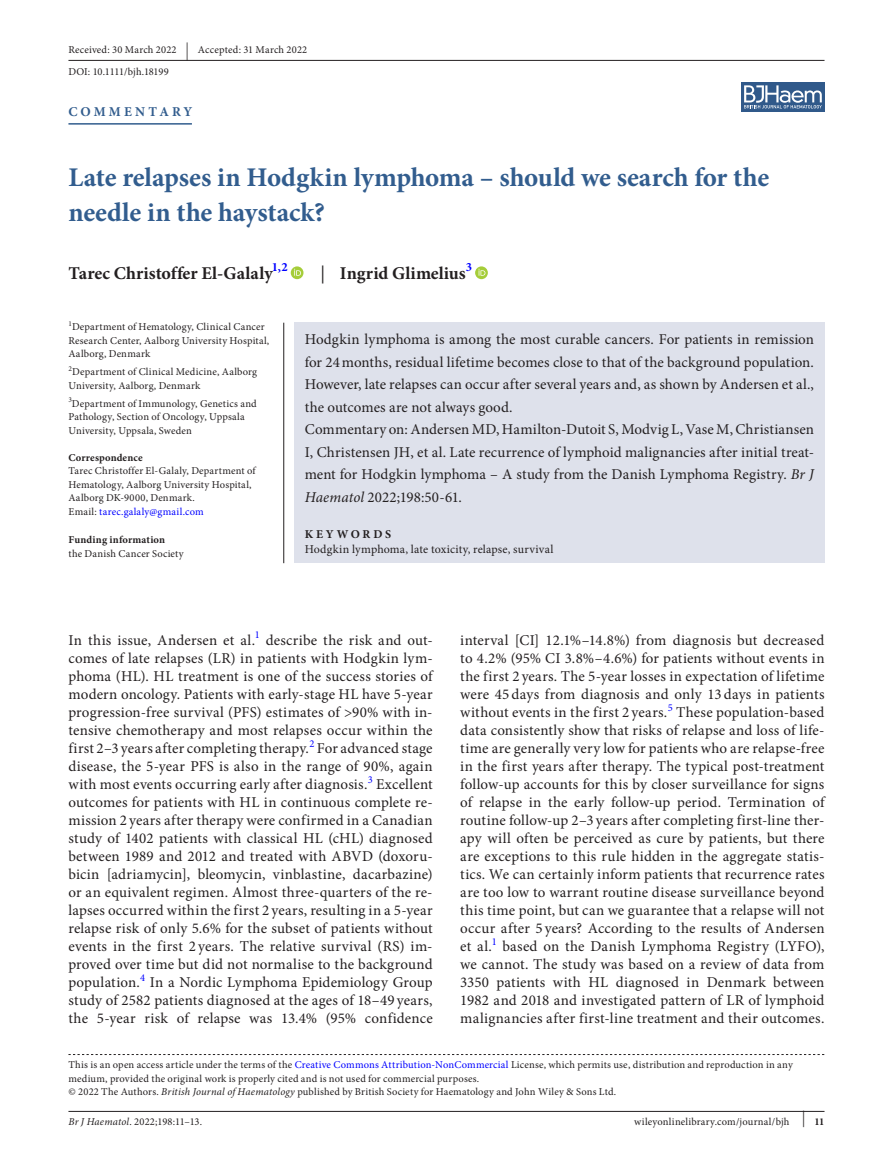
<style>
.page{position:relative;width:893px;height:1174px;background:#fff}
.page>*{position:absolute;margin:0;border:0;box-sizing:border-box;transform-origin:0 0}
.t1{font:700 27px/34.5px "Minion Pro";letter-spacing:-.005em;color:#325d8e}
.t2{font:700 18px "Minion Pro";color:#231f20}
.t3{font:15px/18px "Minion Pro";letter-spacing:.01em;color:#231f20;text-align:justify}
.t4{font:700 13.5px "Minion Pro";letter-spacing:.23em;color:#325d8e}
.t5{font:700 12.6px "Minion Pro";color:#00f}
.t6{font:12px "Minion Pro";letter-spacing:.01em;color:#231f20}
.t7{font:700 12px "Minion Pro";letter-spacing:.225em;color:#231f20}
.t8{font:10.5px/13.5px "Minion Pro";letter-spacing:.015em;color:#231f20}
.t9{font:700 10.5px "Minion Pro";letter-spacing:.01em;color:#231f20}
.t10{font:10.5px "Minion Pro";color:#00f}
.t11{font:7.35px "Minion Pro";color:#231f20}
.s1{font-size:18px}
.s2{font-weight:400}
.s3{color:#00f}
.s4{font-style:italic}
.s5{font-weight:700}
</style>
<div class="page">
<hr style="left:68px;top:1111px;width:756px;height:1px;background:#231f20">
<div style="left:741px;top:82px;width:83px;height:30px;background:#30598a"></div>
<svg style="left:744px;top:85px;width:78px;height:23px"></svg>
<hr style="left:68px;top:123px;width:124px;height:2px;background:#325d8e">
<div style="left:291px;top:266px;width:12px;height:13px;background:#a5cd39;border-radius:50%"></div>
<svg style="left:294px;top:269px;width:7px;height:7px"></svg>
<svg style="left:475px;top:266px;width:13px;height:13px"></svg>
<svg style="left:478px;top:269px;width:7px;height:7px"></svg>
<hr style="left:68px;top:60px;width:756px;height:1px;background:#231f20">
<svg style="left:68px;top:1054px;width:756px;height:1px"></svg>
<hr style="left:283px;top:323px;width:1px;height:240px;background:#231f20">
<div style="left:294px;top:323px;width:530px;height:240px;background:#dee1eb"></div>
<p class="t8" style="left:68px;top:39px;width:240px;line-height:21.9px">Received: 30 March 2022 <span class="s1">|</span> Accepted: 31 March 2022<br>DOI: 10.1111/bjh.18199</p>
<p class="t4" style="left:69px;top:102px;width:125px">COMMENTARY</p>
<h1 class="t1" style="left:68px;top:160px;width:702px">Late relapses in Hodgkin lymphoma – should we search for the needle in the haystack?</h1>
<p class="t2" style="left:68px;top:261px;width:206px">Tarec Christoffer El-Galaly</p>
<p class="t5" style="left:272px;top:258px;width:17px">1,2</p>
<p class="t2" style="left:320px;top:261px;width:147px"><span class="s2">|</span> Ingrid Glimelius</p>
<p class="t5" style="left:466px;top:258px;width:8px">3</p>
<p class="t11" style="left:68px;top:318px;width:5px">1</p>
<p class="t8" style="left:68px;top:320px;width:202px;text-indent:4px">Department of Hematology, Clinical Cancer<br>Research Center, Aalborg University Hospital,<br>Aalborg, Denmark</p>
<p class="t11" style="left:68px;top:363px;width:5px">2</p>
<p class="t8" style="left:68px;top:365px;width:190px;text-indent:4px">Department of Clinical Medicine, Aalborg<br>University, Aalborg, Denmark</p>
<p class="t8" style="left:68px;top:397px;width:190px"><sup>3</sup>Department of Immunology, Genetics and<br>Pathology, Section of Oncology, Uppsala<br>University, Uppsala, Sweden</p>
<p class="t9" style="left:68px;top:450px;width:76px">Correspondence</p>
<p class="t8" style="left:68px;top:464px;width:189px">Tarec Christoffer El-Galaly, Department of Hematology, Aalborg University Hospital, Aalborg DK-9000, Denmark.<br>Email: <span class="s3">tarec.galaly@gmail.com</span></p>
<p class="t9" style="left:68px;top:532px;width:98px">Funding information</p>
<p class="t8" style="left:68px;top:547px;width:117px">the Danish Cancer Society</p>
<p class="t3" style="left:305px;top:328px;width:511px;line-height:22.5px;text-align:left">Hodgkin lymphoma is among the most curable cancers. For patients in remission for 24months, residual lifetime becomes close to that of the background population.<br>However, late relapses can occur after several years and, as shown by Andersen et al., the outcomes are not always good.<br>Commentary on: Andersen MD, Hamilton-Dutoit S, Modvig L, Vase M, Christiansen I, Christensen JH, et al. Late recurrence of lymphoid malignancies after initial treat&shy;ment for Hodgkin lymphoma – A study from the Danish Lymphoma Registry. <span class="s4">Br J Haematol</span> 2022;198:50-61.</p>
<p class="t7" style="left:305px;top:525px;width:88px">KEYWORDS</p>
<p class="t6" style="left:305px;top:541px;width:250px">Hodgkin lymphoma, late toxicity, relapse, survival</p>
<p class="t3" style="left:68px;top:631px;width:188px">In this issue, Andersen et al.</p>
<p class="t10" style="left:255px;top:628px;width:7px">1</p>
<p class="t3" style="left:68px;top:631px;width:366px;text-indent:197px">describe the risk and out&shy;comes of late relapses (LR) in patients with Hodgkin lym&shy;phoma (HL). HL treatment is one of the success stories of modern oncology. Patients with early-stage HL have 5-year progression-free survival (PFS) estimates of &gt;90% with in&shy;tensive chemotherapy and most relapses occur within the first 2–3 years after completing therapy.</p>
<p class="t10" style="left:309px;top:736px;width:7px">2</p>
<p class="t3" style="left:68px;top:739px;width:366px;text-indent:248px">For advanced stage disease, the 5-year PFS is also in the range of 90%, again with most events occurring early after diagnosis.</p>
<p class="t10" style="left:368px;top:772px;width:7px">3</p>
<p class="t3" style="left:68px;top:775px;width:366px;text-indent:308px">Excellent outcomes for patients with HL in continuous complete re&shy;mission 2 years after therapy were confirmed in a Canadian study of 1402 patients with classical HL (cHL) diagnosed between 1989 and 2012 and treated with ABVD (doxoru&shy;bicin [adriamycin], bleomycin, vinblastine, dacarbazine) or an equivalent regimen. Almost three-quarters of the re&shy;lapses occurred within the first 2 years, resulting in a 5-year relapse risk of only 5.6% for the subset of patients without events in the first 2 years. The relative survival (RS) im&shy;proved over time but did not normalise to the background population.</p>
<p class="t10" style="left:140px;top:970px;width:7px">4</p>
<p class="t3" style="left:68px;top:973px;width:366px;text-indent:81px">In a Nordic Lymphoma Epidemiology Group study of 2582 patients diagnosed at the ages of 18–49 years, the 5-year risk of relapse was 13.4% (95% confidence</p>
<p class="t3" style="left:460px;top:631px;width:366px">interval [CI] 12.1%–14.8%) from diagnosis but decreased to 4.2% (95% CI 3.8%–4.6%) for patients without events in the first 2 years. The 5-year losses in expectation of lifetime were 45 days from diagnosis and only 13 days in patients without events in the first 2 years.</p>
<p class="t10" style="left:668px;top:700px;width:7px">5</p>
<p class="t3" style="left:460px;top:703px;width:366px;text-indent:216px">These population-based data consistently show that risks of relapse and loss of life&shy;time are generally very low for patients who are relapse-free in the first years after therapy. The typical post-treatment follow-up accounts for this by closer surveillance for signs of relapse in the early follow-up period. Termination of routine follow-up 2–3 years after completing first-line ther&shy;apy will often be perceived as cure by patients, but there are exceptions to this rule hidden in the aggregate statis&shy;tics. We can certainly inform patients that recurrence rates are too low to warrant routine disease surveillance beyond this time point, but can we guarantee that a relapse will not occur after 5 years? According to the results of Andersen et al.</p>
<p class="t10" style="left:492px;top:934px;width:7px">1</p>
<p class="t3" style="left:460px;top:937px;width:366px;text-indent:42px">based on the Danish Lymphoma Registry (LYFO), we cannot. The study was based on a review of data from 3350 patients with HL diagnosed in Denmark between 1982 and 2018 and investigated pattern of LR of lymphoid malignancies after first-line treatment and their outcomes.</p>
<p class="t8" style="left:68px;top:1058px;width:726px">This is an open access article under the terms of the <span class="s3">Creative Commons Attribution-NonCommercial</span> License, which permits use, distribution and reproduction in any medium, provided the original work is properly cited and is not used for commercial purposes.<br>© 2022 The Authors. <span class="s4">British Journal of Haematology</span> published by British Society for Haematology and John Wiley &amp; Sons Ltd.</p>
<p class="t8" style="left:68px;top:1115px;width:135px"><span class="s4">Br J Haematol</span>. 2022;198:11–13.</p>
<p class="t8" style="left:634px;top:1115px;width:192px">wileyonlinelibrary.com/journal/bjh <sup>|</sup> <span class="s5">11</span></p>
</div>
